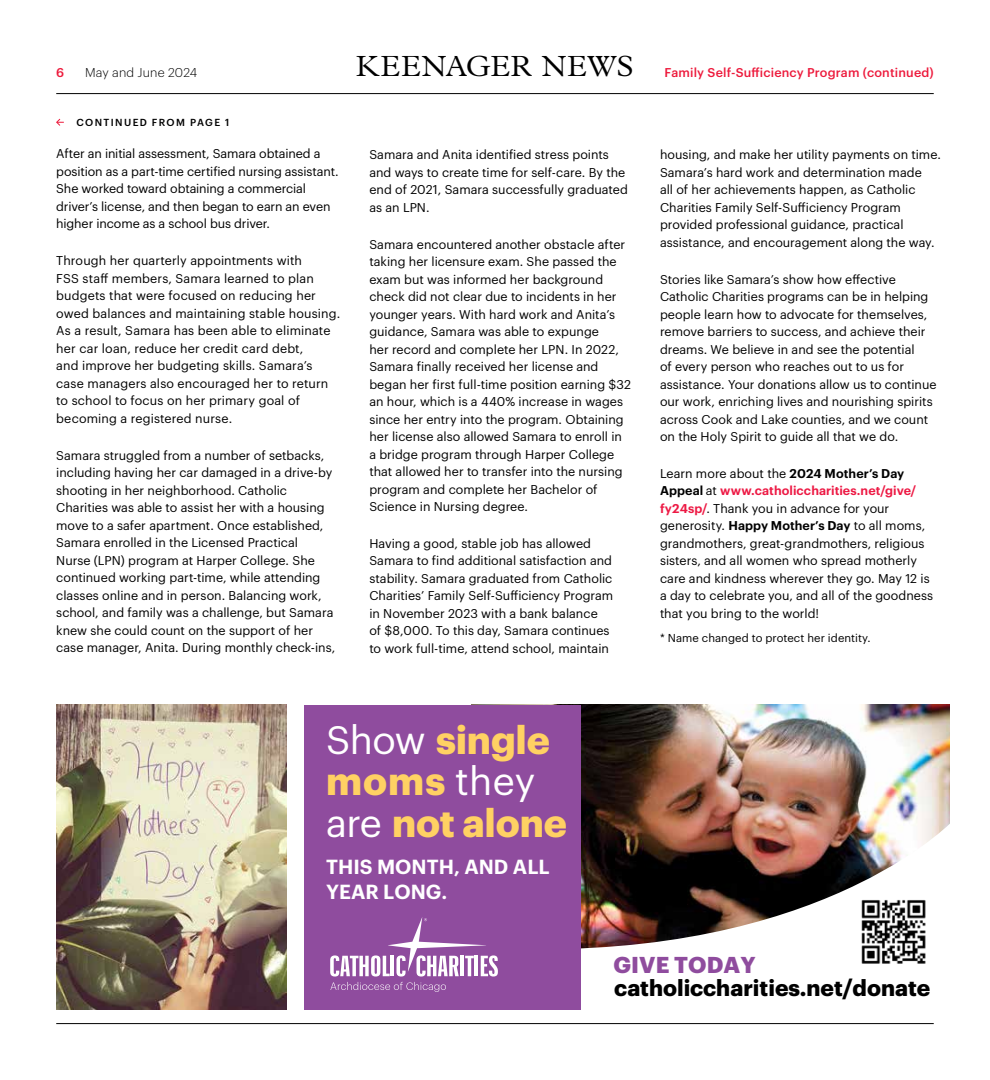
<style>
.page{position:relative;width:990px;height:1080px;background:#fff}
.page>*{position:absolute;margin:0;border:0;box-sizing:border-box;transform-origin:0 0}
.t1{font:700 38.75px/41.2px "Graphik";letter-spacing:-.005em;color:#ffd163}
.t2{font:300 29.38px "Plantin MT Pro";letter-spacing:.025em;color:#000}
.t3{font:700 22.5px "Graphik";color:#000}
.t4{font:700 22.5px "Graphik";letter-spacing:.005em;color:#8f4c9e}
.t5{font:600 20px/25px "Graphik";color:#fff}
.t6{font:12.5px/17.5px "Graphik";color:#000}
.t7{font:500 12.5px "Graphik";letter-spacing:.015em;color:#ed1a3c}
.t8{font:300 12.5px "Graphik";letter-spacing:.015em;color:#000}
.t9{font:11.25px "Graphik";letter-spacing:.005em;color:#000}
.t10{font:500 10px "Graphik";letter-spacing:.135em;color:#000}
.s1{font-weight:600}
.s2{font-weight:600;color:#ed1944}
.s3{font-weight:400;color:#fff}
</style>
<div class="page">
<hr style="left:56px;top:93px;width:878px;height:1px;background:#000">
<hr style="left:56px;top:1023px;width:878px;height:1px;background:#000">
<svg style="left:56px;top:118px;width:8px;height:8px"></svg>
<img style="left:581px;top:705px;width:369px;height:113px">
<img style="left:581px;top:818px;width:369px;height:131px">
<img style="left:854px;top:892px;width:78px;height:72px">
<div style="left:305px;top:705px;width:276px;height:304px;background:#8f4c9e"></div>
<svg style="left:330px;top:917px;width:168px;height:75px"></svg>
<img style="left:56px;top:705px;width:230px;height:304px">
<p class="t7" style="left:56px;top:63px;width:10px">6</p>
<p class="t8" style="left:85px;top:64px;width:114px">May and June 2024</p>
<h2 class="t2" style="left:356px;top:50px;width:279px">KEENAGER NEWS</h2>
<p class="t7" style="left:664px;top:63px;width:271px">Family Self-Sufficiency Program (continued)</p>
<p class="t10" style="left:76px;top:115px;width:154px">CONTINUED FROM PAGE 1</p>
<p class="t6" style="left:56px;top:144px;width:284px">After an initial assessment, Samara obtained a position as a part-time certified nursing assistant.<br>She worked toward obtaining a commercial driver’s license, and then began to earn an even higher income as a school bus driver.</p>
<p class="t6" style="left:56px;top:251px;width:285px">Through her quarterly appointments with<br>FSS staff members, Samara learned to plan budgets that were focused on reducing her owed balances and maintaining stable housing.<br>As a result, Samara has been able to eliminate her car loan, reduce her credit card debt,<br>and improve her budgeting skills. Samara’s case managers also encouraged her to return to school to focus on her primary goal of becoming a registered nurse.</p>
<p class="t6" style="left:56px;top:445px;width:281px">Samara struggled from a number of setbacks, including having her car damaged in a drive-by shooting in her neighborhood. Catholic Charities was able to assist her with a housing move to a safer apartment. Once established, Samara enrolled in the Licensed Practical Nurse (LPN) program at Harper College. She continued working part-time, while attending classes online and in person. Balancing work, school, and family was a challenge, but Samara knew she could count on the support of her case manager, Anita. During monthly check-ins,</p>
<p class="t6" style="left:369px;top:145px;width:260px">Samara and Anita identified stress points and ways to create time for self-care. By the end of 2021, Samara successfully graduated as an LPN.</p>
<p class="t6" style="left:369px;top:234px;width:263px">Samara encountered another obstacle after taking her licensure exam. She passed the exam but was informed her background check did not clear due to incidents in her younger years. With hard work and Anita’s guidance, Samara was able to expunge<br>her record and complete her LPN. In 2022, Samara finally received her license and began her first full-time position earning $32 an hour, which is a 440% increase in wages since her entry into the program. Obtaining her license also allowed Samara to enroll in a bridge program through Harper College that allowed her to transfer into the nursing program and complete her Bachelor of Science in Nursing degree.</p>
<p class="t6" style="left:369px;top:534px;width:245px">Having a good, stable job has allowed Samara to find additional satisfaction and stability. Samara graduated from Catholic Charities’ Family Self-Sufficiency Program in November 2023 with a bank balance<br>of $8,000. To this day, Samara continues to work full-time, attend school, maintain</p>
<p class="t6" style="left:660px;top:145px;width:282px">housing, and make her utility payments on time.<br>Samara’s hard work and determination made<br>all of her achievements happen, as Catholic Charities Family Self-Sufficiency Program provided professional guidance, practical assistance, and encouragement along the way.</p>
<p class="t6" style="left:660px;top:269px;width:278px">Stories like Samara’s show how effective Catholic Charities programs can be in helping people learn how to advocate for themselves, remove barriers to success, and achieve their dreams. We believe in and see the potential<br>of every person who reaches out to us for assistance. Your donations allow us to continue our work, enriching lives and nourishing spirits across Cook and Lake counties, and we count on the Holy Spirit to guide all that we do.</p>
<p class="t6" style="left:660px;top:464px;width:275px">Learn more about the <span class="s1">2024 Mother’s Day Appeal</span> at <span class="s2">www.catholiccharities.net/give/ fy24sp/</span>. Thank you in advance for your generosity. <span class="s1">Happy Mother’s Day</span> to all moms, grandmothers, great-grandmothers, religious sisters, and all women who spread motherly care and kindness wherever they go. May 12 is a day to celebrate you, and all of the goodness that you bring to the world!</p>
<p class="t9" style="left:660px;top:629px;width:212px">* Name changed to protect her identity.</p>
<h1 class="t1" style="left:326px;top:716px;width:242px"><span class="s3">Show</span> single moms <span class="s3">they are</span> not alone</h1>
<h3 class="t5" style="left:326px;top:853px;width:225px">THIS MONTH, AND ALL<br>YEAR LONG.</h3>
<h3 class="t4" style="left:614px;top:947px;width:144px">GIVE TODAY</h3>
<h3 class="t3" style="left:614px;top:971px;width:318px">catholiccharities.net/donate</h3>
</div>
